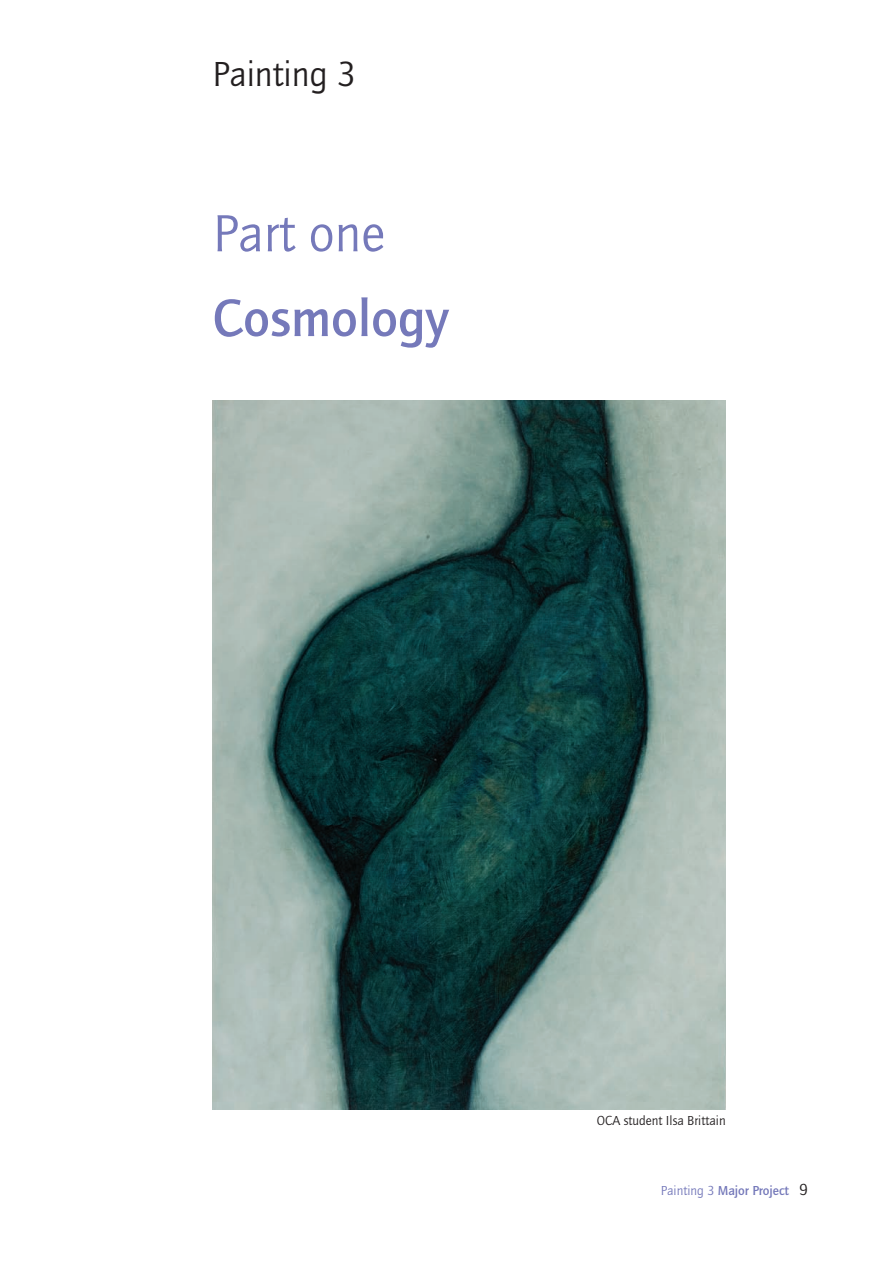
<style>
.page{position:relative;width:893px;height:1263px;background:#fff}
.page>*{position:absolute;margin:0;border:0;box-sizing:border-box;transform-origin:0 0}
.t1{font:500 54px "Quay Sans ITC Std";color:#7579ba}
.t2{font:54px "Quay Sans ITC Std";color:#7579ba}
.t3{font:36px "Quay Sans ITC Std";color:#231f20}
.t4{font:500 13.5px "Quay Sans ITC Std";color:#7579ba}
.t5{font:13.5px "Quay Sans ITC Std";color:#231f20}
.s1{font-weight:400}
.s2{font-weight:400;font-size:16.5px;color:#231f20}
</style>
<div class="page">
<img style="left:213px;top:400px;width:513px;height:710px">
<h2 class="t3" style="left:213px;top:53px;width:145px">Painting 3</h2>
<h1 class="t2" style="left:213px;top:202px;width:174px">Part one</h1>
<h1 class="t1" style="left:213px;top:287px;width:238px">Cosmology</h1>
<p class="t5" style="left:597px;top:1112px;width:131px">OCA student Ilsa Brittain</p>
<p class="t4" style="left:661px;top:1182px;width:149px"><span class="s1">Painting 3</span> Major Project <span class="s2">9</span></p>
</div>
